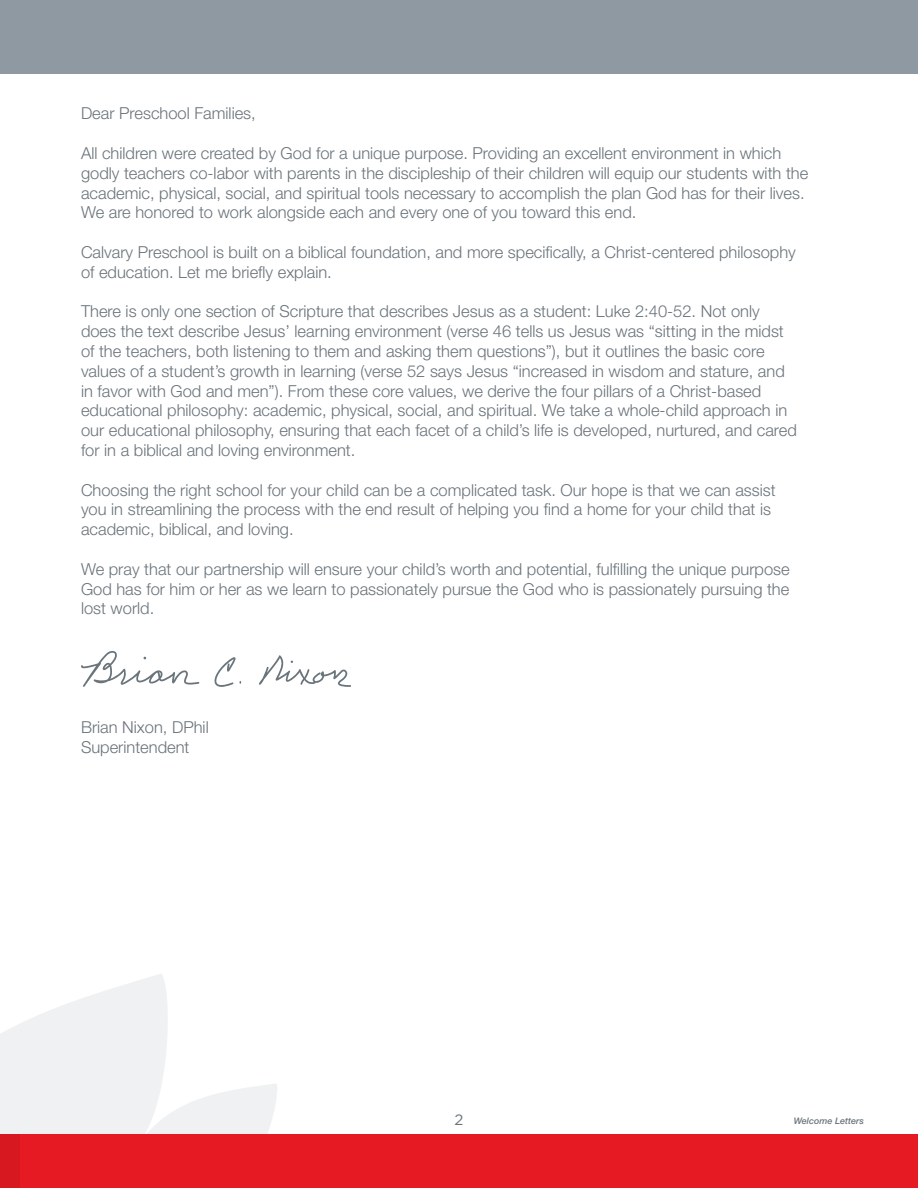
<style>
.page{position:relative;width:918px;height:1188px;background:#fff}
.page>*{position:absolute;margin:0;border:0;box-sizing:border-box;transform-origin:0 0}
.t1{font:300 16.5px/19.8px "Helvetica Neue LT Std";color:#6a747b}
.t2{font:15px "Gotham";color:#6a747b}
.t3{font:italic 500 9px "Helvetica Neue LT Std";color:#6a747b}
</style>
<div class="page">
<div style="left:0;top:0;width:918px;height:74px;background:#8f99a1"></div>
<svg style="left:0;top:974px;width:277px;height:214px"></svg>
<div style="left:21px;top:1134px;width:897px;height:54px;background:#e51a23"></div>
<svg style="left:81px;top:651px;width:118px;height:36px"></svg>
<svg style="left:259px;top:655px;width:92px;height:32px"></svg>
<svg style="left:214px;top:657px;width:27px;height:30px"></svg>
<p class="t1" style="left:81px;top:103px;width:176px">Dear Preschool Families,</p>
<p class="t1" style="left:81px;top:143px;width:729px">All children were created by God for a unique purpose. Providing an excellent environment in which godly teachers co-labor with parents in the discipleship of their children will equip our students with the academic, physical, social, and spiritual tools necessary to accomplish the plan God has for their lives.<br>We are honored to work alongside each and every one of you toward this end.</p>
<p class="t1" style="left:81px;top:242px;width:716px">Calvary Preschool is built on a biblical foundation, and more specifically, a Christ-centered philosophy of education. Let me briefly explain.</p>
<p class="t1" style="left:81px;top:301px;width:717px">There is only one section of Scripture that describes Jesus as a student: Luke 2:40-52. Not only does the text describe Jesus’ learning environment (verse 46 tells us Jesus was “sitting in the midst of the teachers, both listening to them and asking them questions”), but it outlines the basic core values of a student’s growth in learning (verse 52 says Jesus “increased in wisdom and stature, and in favor with God and men”). From these core values, we derive the four pillars of a Christ-based educational philosophy: academic, physical, social, and spiritual. We take a whole-child approach in our educational philosophy, ensuring that each facet of a child’s life is developed, nurtured, and cared for in a biblical and loving environment.</p>
<p class="t1" style="left:81px;top:479px;width:696px">Choosing the right school for your child can be a complicated task. Our hope is that we can assist you in streamlining the process with the end result of helping you find a home for your child that is academic, biblical, and loving.</p>
<p class="t1" style="left:81px;top:559px;width:710px;text-align:justify">We pray that our partnership will ensure your child’s worth and potential, fulfilling the unique purpose God has for him or her as we learn to passionately pursue the God who is passionately pursuing the lost world.</p>
<p class="t1" style="left:81px;top:717px;width:129px">Brian Nixon, DPhil<br>Superintendent</p>
<p class="t2" style="left:455px;top:1111px;width:10px">2</p>
<p class="t3" style="left:794px;top:1116px;width:72px">Welcome Letters</p>
</div>
